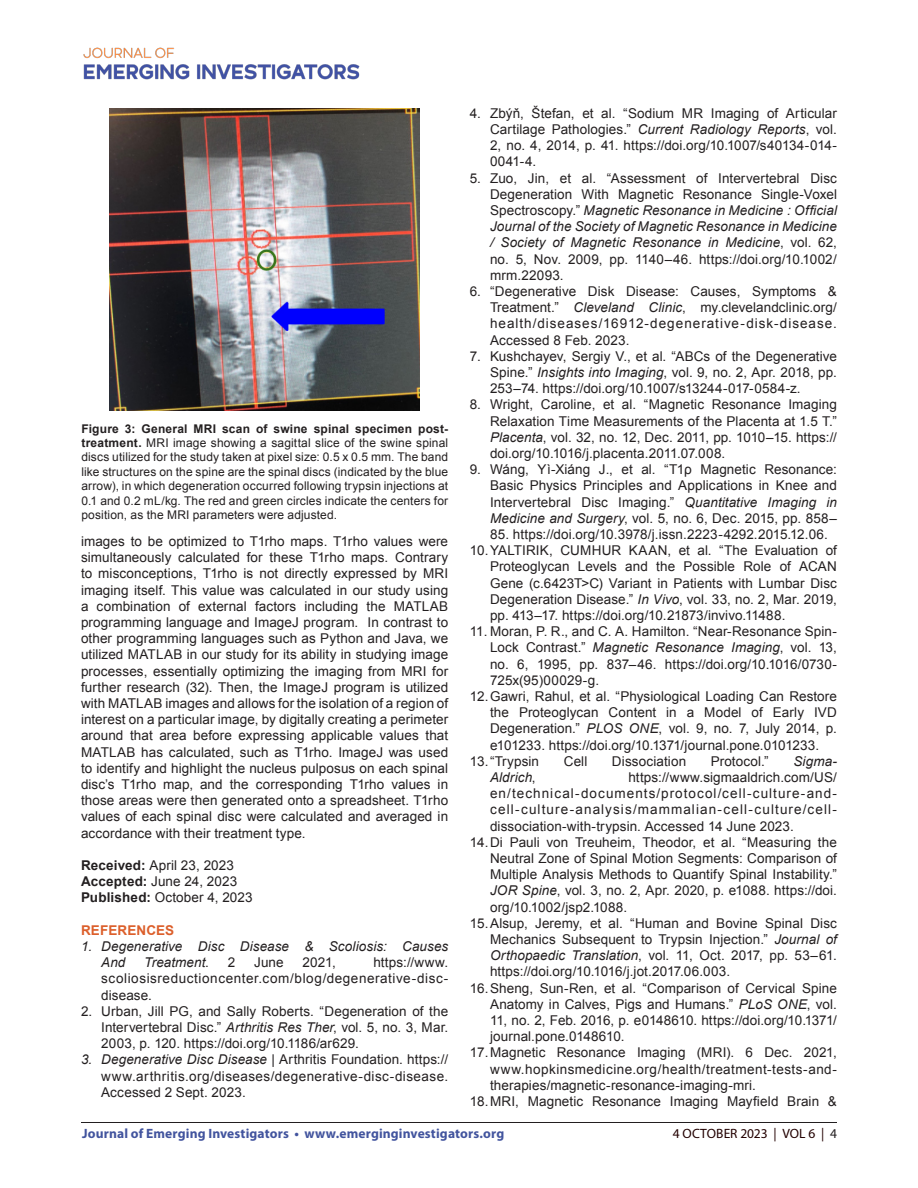
<style>
.page{position:relative;width:918px;height:1188px;background:#fff}
.page>*{position:absolute;margin:0;border:0;box-sizing:border-box;transform-origin:0 0}
.t1{font:13.5px/16.2px "Arial";letter-spacing:.01em;color:#231f20;text-align:justify}
.t2{font:italic 13.5px/16.2px "Arial";letter-spacing:.005em;color:#231f20}
.t3{font:700 13.5px "Myriad Pro";letter-spacing:.01em;color:#42549e}
.t4{font:13.5px "Myriad Pro";color:#230000}
.t5{font:700 13.5px "Arial";letter-spacing:.01em;color:#dc5f2b}
.t6{font:12px/14.4px "Arial";letter-spacing:.01em;color:#231f20;text-align:justify}
.s1{font-weight:700}
.s2{font-style:italic}
.s3{font-style:normal}
.s4{color:#231f20}
</style>
<div class="page">
<hr style="left:81px;top:1122px;width:756px;height:1px;background:#231f20">
<img style="left:83px;top:47px;width:277px;height:33px">
<img style="left:109px;top:108px;width:310px;height:302px">
<p class="t6" style="left:81px;top:421px;width:368px"><span class="s1">Figure 3: General MRI scan of swine spinal specimen post&shy;treatment.</span> MRI image showing a sagittal slice of the swine spinal discs utilized for the study taken at pixel size: 0.5 x 0.5 mm. The band like structures on the spine are the spinal discs (indicated by the blue arrow), in which degeneration occurred following trypsin injections at 0.1 and 0.2 mL/kg. The red and green circles indicate the centers for position, as the MRI parameters were adjusted.</p>
<p class="t1" style="left:81px;top:533px;width:369px">images to be optimized to T1rho maps. T1rho values were simultaneously calculated for these T1rho maps. Contrary to misconceptions, T1rho is not directly expressed by MRI imaging itself. This value was calculated in our study using a combination of external factors including the MATLAB programming language and ImageJ program. In contrast to other programming languages such as Python and Java, we utilized MATLAB in our study for its ability in studying image processes, essentially optimizing the imaging from MRI for further research (32). Then, the ImageJ program is utilized with MATLAB images and allows for the isolation of a region of interest on a particular image, by digitally creating a perimeter around that area before expressing applicable values that MATLAB has calculated, such as T1rho. ImageJ was used to identify and highlight the nucleus pulposus on each spinal disc’s T1rho map, and the corresponding T1rho values in those areas were then generated onto a spreadsheet. T1rho values of each spinal disc were calculated and averaged in accordance with their treatment type.</p>
<p class="t1" style="left:81px;top:857px;width:155px"><span class="s1">Received:</span> April 23, 2023</p>
<p class="t1" style="left:81px;top:874px;width:158px"><span class="s1">Accepted:</span> June 24, 2023</p>
<p class="t1" style="left:81px;top:890px;width:173px"><span class="s1">Published:</span> October 4, 2023</p>
<p class="t5" style="left:81px;top:921px;width:95px">REFERENCES</p>
<p class="t2" style="left:101px;top:938px;width:348px;text-indent:-20px">1. Degenerative Disc Disease &amp; Scoliosis: Causes<br>And</p>
<p class="t1" style="left:101px;top:955px;width:348px;text-indent:272px">https://www. scoliosisreductioncenter.com/blog/degenerative-disc&shy;disease.</p>
<p class="t1" style="left:101px;top:1003px;width:348px;text-indent:-20px">2. Urban, Jill PG, and Sally Roberts. “Degeneration of the Intervertebral Disc.” <span class="s2">Arthritis Res Ther</span>, vol. 5, no. 3, Mar.<br>2003, p. 120. https://doi.org/10.1186/ar629.</p>
<p class="t1" style="left:101px;top:1052px;width:348px;text-indent:-20px"><span class="s2">3. Degenerative Disc Disease</span> | Arthritis Foundation. https:// www.arthritis.org/diseases/degenerative-disc-disease.<br>Accessed 2 Sept. 2023.</p>
<p class="t2" style="left:144px;top:955px;width:66px">Treatment<span class="s3">.</span></p>
<p class="t1" style="left:228px;top:955px;width:9px">2</p>
<p class="t1" style="left:254px;top:955px;width:31px">June</p>
<p class="t1" style="left:303px;top:955px;width:35px">2021,</p>
<p class="t1" style="left:490px;top:105px;width:348px;text-indent:-20px">4. Zbýň, Štefan, et al. “Sodium MR Imaging of Articular Cartilage Pathologies.” <span class="s2">Current Radiology Reports</span>, vol.<br>2, no. 4, 2014, p. 41. https://doi.org/10.1007/s40134-014- 0041-4.</p>
<p class="t1" style="left:490px;top:170px;width:348px;text-indent:-20px">5. Zuo, Jin, et al. “Assessment of Intervertebral Disc Degeneration With Magnetic Resonance Single-Voxel Spectroscopy.” <span class="s2">Magnetic Resonance in Medicine : Official Journal of the Society of Magnetic Resonance in Medicine / Society of Magnetic Resonance in Medicine</span>, vol. 62, no. 5, Nov. 2009, pp. 1140–46. https://doi.org/10.1002/ mrm.22093.</p>
<p class="t1" style="left:490px;top:283px;width:348px;text-indent:-20px">6. “Degenerative Disk Disease: Causes, Symptoms &amp; Treatment.” <span class="s2">Cleveland Clinic</span>, my.clevelandclinic.org/ health/diseases/16912-degenerative-disk-disease.<br>Accessed 8 Feb. 2023.</p>
<p class="t1" style="left:490px;top:348px;width:348px;text-indent:-20px">7. Kushchayev, Sergiy V., et al. “ABCs of the Degenerative Spine.” <span class="s2">Insights into Imaging</span>, vol. 9, no. 2, Apr. 2018, pp.<br>253–74. https://doi.org/10.1007/s13244-017-0584-z.</p>
<p class="t1" style="left:490px;top:397px;width:348px;text-indent:-20px">8. Wright, Caroline, et al. “Magnetic Resonance Imaging Relaxation Time Measurements of the Placenta at 1.5 T.” <span class="s2">Placenta</span>, vol. 32, no. 12, Dec. 2011, pp. 1010–15. https:// doi.org/10.1016/j.placenta.2011.07.008.</p>
<p class="t1" style="left:490px;top:462px;width:348px;text-indent:-20px">9. Wáng, Yì-Xiáng J., et al. “T1ρ Magnetic Resonance:<br>Basic Physics Principles and Applications in Knee and Intervertebral Disc Imaging.” <span class="s2">Quantitative Imaging in Medicine and Surgery</span>, vol. 5, no. 6, Dec. 2015, pp. 858–</p>
<p class="t1" style="left:490px;top:526px;width:339px">85. https://doi.org/10.3978/j.issn.2223-4292.2015.12.06.</p>
<p class="t1" style="left:490px;top:543px;width:348px;text-indent:-20px">10.YALTIRIK, CUMHUR KAAN, et al. “The Evaluation of Proteoglycan Levels and the Possible Role of ACAN Gene (c.6423T&gt;C) Variant in Patients with Lumbar Disc Degeneration Disease.” <span class="s2">In Vivo</span>, vol. 33, no. 2, Mar. 2019, pp. 413–17. https://doi.org/10.21873/invivo.11488.</p>
<p class="t1" style="left:490px;top:624px;width:348px;text-indent:-20px">11. Moran, P. R., and C. A. Hamilton. “Near-Resonance Spin-Lock Contrast.” <span class="s2">Magnetic Resonance Imaging</span>, vol. 13, no. 6, 1995, pp. 837–46. https://doi.org/10.1016/0730- 725x(95)00029-g.</p>
<p class="t1" style="left:490px;top:688px;width:348px;text-indent:-20px">12.Gawri, Rahul, et al. “Physiological Loading Can Restore the Proteoglycan Content in a Model of Early IVD Degeneration.” <span class="s2">PLOS ONE</span>, vol. 9, no. 7, July 2014, p. e101233. https://doi.org/10.1371/journal.pone.0101233.</p>
<p class="t1" style="left:470px;top:753px;width:71px">13.“Trypsin</p>
<p class="t1" style="left:564px;top:753px;width:25px">Cell</p>
<p class="t1" style="left:612px;top:753px;width:76px">Dissociation</p>
<p class="t1" style="left:711px;top:753px;width:59px">Protocol.”</p>
<p class="t2" style="left:793px;top:753px;width:45px">Sigma-</p>
<p class="t2" style="left:490px;top:769px;width:47px">Aldrich<span class="s3">,</span></p>
<p class="t1" style="left:490px;top:769px;width:348px;text-indent:138px">https://www.sigmaaldrich.com/US/ en/technical-documents/protocol/cell-culture-and&shy;cell-culture-analysis/mammalian-cell-culture/cell&shy;dissociation-with-trypsin. Accessed 14 June 2023.</p>
<p class="t1" style="left:490px;top:834px;width:348px;text-indent:-20px">14.Di Pauli von Treuheim, Theodor, et al. “Measuring the Neutral Zone of Spinal Motion Segments: Comparison of Multiple Analysis Methods to Quantify Spinal Instability.” <span class="s2">JOR Spine</span>, vol. 3, no. 2, Apr. 2020, p. e1088. https://doi. org/10.1002/jsp2.1088.</p>
<p class="t1" style="left:490px;top:915px;width:348px;text-indent:-20px">15.Alsup, Jeremy, et al. “Human and Bovine Spinal Disc Mechanics Subsequent to Trypsin Injection.” <span class="s2">Journal of Orthopaedic Translation</span>, vol. 11, Oct. 2017, pp. 53–61. https://doi.org/10.1016/j.jot.2017.06.003.</p>
<p class="t1" style="left:490px;top:980px;width:348px;text-indent:-20px">16.Sheng, Sun-Ren, et al. “Comparison of Cervical Spine Anatomy in Calves, Pigs and Humans.” <span class="s2">PLoS ONE</span>, vol.<br>11, no. 2, Feb. 2016, p. e0148610. https://doi.org/10.1371/ journal.pone.0148610.</p>
<p class="t1" style="left:490px;top:1045px;width:348px;text-indent:-20px">17.Magnetic Resonance Imaging (MRI). 6 Dec. 2021, www.hopkinsmedicine.org/health/treatment-tests-and&shy;therapies/magnetic-resonance-imaging-mri.</p>
<p class="t1" style="left:470px;top:1093px;width:369px">18.MRI, Magnetic Resonance Imaging Mayfield Brain &amp;</p>
<p class="t3" style="left:82px;top:1125px;width:424px">Journal of Emerging Investigators • www.emerginginvestigators.org</p>
<p class="t4" style="left:673px;top:1125px;width:166px">4 OCTOBER 2023 | VOL 6 | <span class="s4">4</span></p>
</div>
